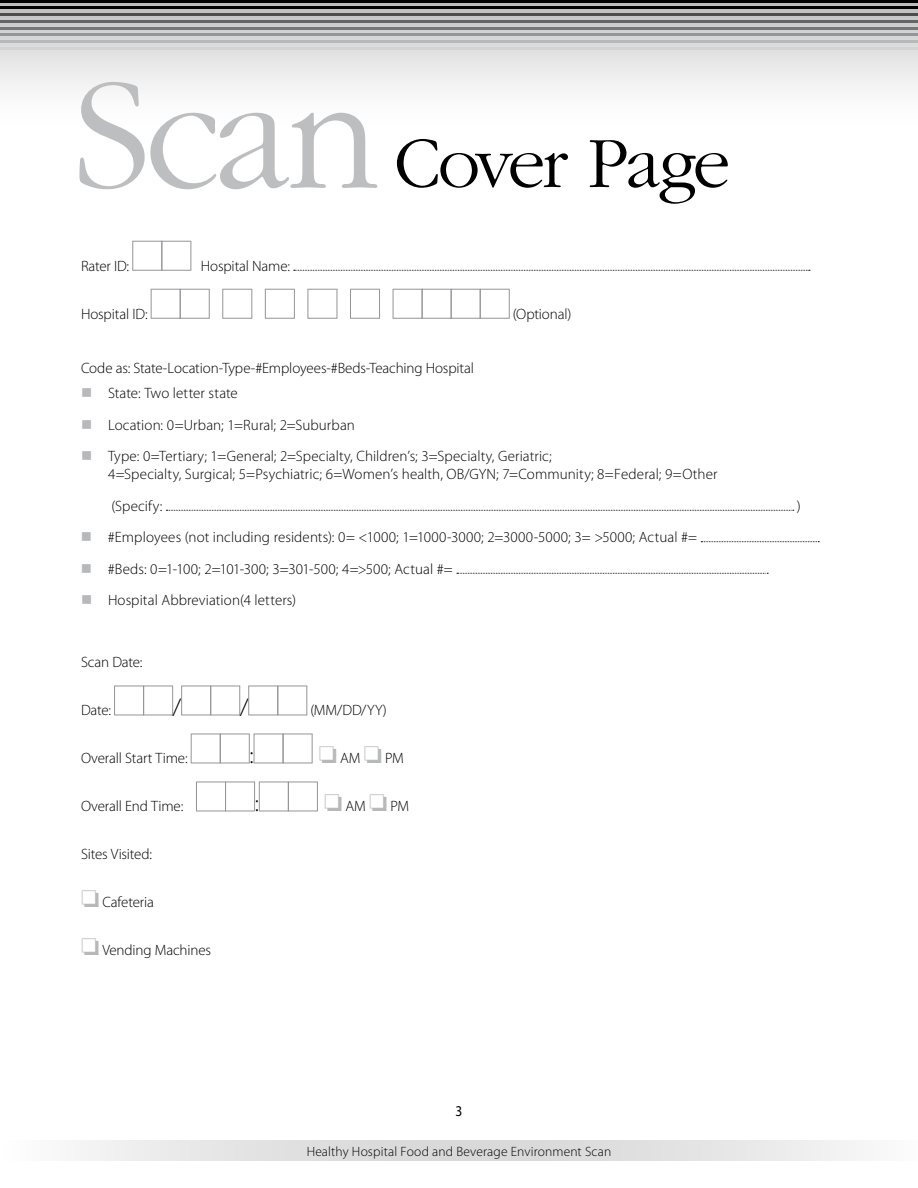
<style>
.page{position:relative;width:918px;height:1188px;background:#fff}
.page>*{position:absolute;margin:0;border:0;box-sizing:border-box;transform-origin:0 0}
.t1{font:300 165px "ITC Garamond Std";color:#bcbec0}
.t2{font:300 75px "ITC Garamond Std";letter-spacing:-.055em;color:#000}
.P1{font:300 24px "Myriad Pro";color:#000}
.P1-2{font:300 15px/18px "Myriad Pro";color:#000}
.t3{font:15px "Myriad Pro";color:#000;scale:.9 1}
.t4{font:300 13.5px "Myriad Pro";letter-spacing:.01em;color:#000}
.s1{color:#b6b8ba}
</style>
<div class="page">
<svg style="left:81px;top:1140px;width:774px;height:21px;fill:#e1e1e1"></svg>
<svg style="left:0;top:2px;width:918px;height:88px"></svg>
<hr style="left:0;top:27px;width:918px;height:2px;background:#757779">
<hr style="left:0;top:47px;width:918px;height:2px;background:#d1d3d4">
<hr style="left:0;top:34px;width:918px;height:2px;background:#939598">
<hr style="left:0;top:14px;width:918px;height:2px;background:#4d4d4f">
<hr style="left:0;top:0;width:918px;height:2px;background:#000">
<hr style="left:0;top:41px;width:918px;height:2px;background:#b6b8ba">
<hr style="left:0;top:20px;width:918px;height:2px;background:#636466">
<hr style="left:0;top:7px;width:918px;height:2px;background:#000">
<hr style="left:132px;top:241px;width:30px;height:1px;background:#939598">
<hr style="left:161px;top:241px;width:30px;height:1px;background:#939598">
<hr style="left:132px;top:270px;width:30px;height:1px;background:#939598">
<hr style="left:161px;top:270px;width:30px;height:1px;background:#939598">
<svg style="left:132px;top:241px;width:1px;height:29px"></svg>
<svg style="left:161px;top:242px;width:1px;height:28px"></svg>
<svg style="left:191px;top:241px;width:1px;height:29px"></svg>
<svg style="left:294px;top:270px;width:516px;height:1px"></svg>
<hr style="left:151px;top:289px;width:30px;height:1px;background:#939598">
<hr style="left:180px;top:289px;width:30px;height:1px;background:#939598">
<hr style="left:151px;top:318px;width:30px;height:1px;background:#939598">
<hr style="left:180px;top:318px;width:30px;height:1px;background:#939598">
<svg style="left:151px;top:289px;width:1px;height:29px"></svg>
<svg style="left:180px;top:290px;width:1px;height:28px"></svg>
<svg style="left:209px;top:289px;width:1px;height:29px"></svg>
<hr style="left:222px;top:289px;width:30px;height:1px;background:#939598">
<hr style="left:222px;top:318px;width:30px;height:1px;background:#939598">
<svg style="left:222px;top:289px;width:1px;height:29px"></svg>
<svg style="left:251px;top:289px;width:1px;height:29px"></svg>
<hr style="left:265px;top:289px;width:30px;height:1px;background:#939598">
<hr style="left:265px;top:318px;width:30px;height:1px;background:#939598">
<svg style="left:265px;top:290px;width:1px;height:28px"></svg>
<svg style="left:294px;top:289px;width:1px;height:29px"></svg>
<svg style="left:308px;top:289px;width:30px;height:30px"></svg>
<hr style="left:350px;top:289px;width:30px;height:1px;background:#939598">
<hr style="left:350px;top:318px;width:30px;height:1px;background:#939598">
<svg style="left:350px;top:290px;width:1px;height:28px"></svg>
<svg style="left:379px;top:290px;width:1px;height:28px"></svg>
<hr style="left:422px;top:289px;width:30px;height:1px;background:#939598">
<hr style="left:422px;top:318px;width:30px;height:1px;background:#939598">
<svg style="left:393px;top:289px;width:30px;height:30px"></svg>
<hr style="left:451px;top:289px;width:30px;height:1px;background:#939598">
<hr style="left:480px;top:289px;width:30px;height:1px;background:#939598">
<hr style="left:451px;top:318px;width:30px;height:1px;background:#939598">
<hr style="left:480px;top:318px;width:30px;height:1px;background:#939598">
<svg style="left:451px;top:290px;width:1px;height:28px"></svg>
<svg style="left:480px;top:290px;width:1px;height:28px"></svg>
<svg style="left:509px;top:289px;width:1px;height:29px"></svg>
<svg style="left:166px;top:510px;width:628px;height:1px"></svg>
<svg style="left:701px;top:541px;width:118px;height:1px"></svg>
<svg style="left:457px;top:573px;width:311px;height:1px"></svg>
<hr style="left:114px;top:686px;width:30px;height:1px;background:#939598">
<hr style="left:143px;top:686px;width:30px;height:1px;background:#939598">
<hr style="left:114px;top:715px;width:30px;height:1px;background:#939598">
<hr style="left:143px;top:715px;width:30px;height:1px;background:#939598">
<svg style="left:114px;top:687px;width:1px;height:28px"></svg>
<svg style="left:143px;top:687px;width:1px;height:28px"></svg>
<svg style="left:172px;top:687px;width:1px;height:28px"></svg>
<hr style="left:181px;top:686px;width:30px;height:1px;background:#939598">
<hr style="left:210px;top:686px;width:30px;height:1px;background:#939598">
<hr style="left:181px;top:715px;width:30px;height:1px;background:#939598">
<hr style="left:210px;top:715px;width:30px;height:1px;background:#939598">
<svg style="left:181px;top:687px;width:1px;height:28px"></svg>
<svg style="left:210px;top:687px;width:1px;height:28px"></svg>
<svg style="left:239px;top:686px;width:1px;height:29px"></svg>
<hr style="left:248px;top:686px;width:30px;height:1px;background:#939598">
<hr style="left:277px;top:686px;width:30px;height:1px;background:#939598">
<hr style="left:248px;top:715px;width:30px;height:1px;background:#939598">
<hr style="left:277px;top:715px;width:30px;height:1px;background:#939598">
<svg style="left:248px;top:686px;width:1px;height:29px"></svg>
<svg style="left:277px;top:687px;width:1px;height:28px"></svg>
<svg style="left:306px;top:686px;width:1px;height:29px"></svg>
<hr style="left:191px;top:734px;width:30px;height:1px;background:#939598">
<hr style="left:220px;top:734px;width:30px;height:1px;background:#939598">
<hr style="left:191px;top:763px;width:30px;height:1px;background:#939598">
<hr style="left:220px;top:763px;width:30px;height:1px;background:#939598">
<svg style="left:191px;top:734px;width:1px;height:29px"></svg>
<svg style="left:220px;top:735px;width:1px;height:28px"></svg>
<hr style="left:283px;top:734px;width:30px;height:1px;background:#939598">
<hr style="left:283px;top:763px;width:30px;height:1px;background:#939598">
<svg style="left:249px;top:734px;width:35px;height:30px"></svg>
<svg style="left:312px;top:734px;width:1px;height:29px"></svg>
<hr style="left:196px;top:782px;width:30px;height:1px;background:#939598">
<hr style="left:225px;top:782px;width:30px;height:1px;background:#939598">
<hr style="left:196px;top:811px;width:30px;height:1px;background:#939598">
<hr style="left:225px;top:811px;width:30px;height:1px;background:#939598">
<svg style="left:196px;top:783px;width:1px;height:28px"></svg>
<svg style="left:225px;top:783px;width:1px;height:28px"></svg>
<hr style="left:259px;top:782px;width:30px;height:1px;background:#939598">
<hr style="left:288px;top:782px;width:30px;height:1px;background:#939598">
<hr style="left:259px;top:811px;width:30px;height:1px;background:#939598">
<hr style="left:288px;top:811px;width:30px;height:1px;background:#939598">
<svg style="left:254px;top:782px;width:6px;height:29px"></svg>
<svg style="left:288px;top:783px;width:1px;height:28px"></svg>
<svg style="left:317px;top:783px;width:1px;height:28px"></svg>
<h2 class="t1" style="left:72px;top:47px;width:308px">Scan</h2>
<h2 class="t2" style="left:394px;top:123px;width:338px">Cover Page</h2>
<p class="P1-2" style="left:81px;top:257px;width:50px">Rater ID:</p>
<p class="P1-2" style="left:201px;top:257px;width:91px">Hospital Name:</p>
<p class="P1-2" style="left:81px;top:305px;width:68px">Hospital ID:</p>
<p class="P1-2" style="left:513px;top:305px;width:60px">(Optional)</p>
<p class="P1-2" style="left:81px;top:360px;width:395px">Code as: State-Location-Type-#Employees-#Beds-Teaching Hospital</p>
<p class="P1-2" style="left:108px;top:384px;width:131px">State: Two letter state</p>
<p class="P1-2" style="left:108px;top:416px;width:248px">Location: 0=Urban; 1=Rural; 2=Suburban</p>
<p class="P1-2" style="left:108px;top:447px;width:611px">Type: 0=Tertiary; 1=General; 2=Specialty, Children’s; 3=Specialty, Geriatric;<br>4=Specialty, Surgical; 5=Psychiatric; 6=Women’s health, OB/GYN; 7=Community; 8=Federal; 9=Other</p>
<p class="P1-2" style="left:111px;top:497px;width:52px">(Specify:</p>
<p class="P1-2" style="left:797px;top:497px;width:5px">)</p>
<p class="P1-2" style="left:108px;top:528px;width:591px">#Employees (not including residents): 0= &lt;1000; 1=1000-3000; 2=3000-5000; 3= &gt;5000; Actual #=</p>
<p class="P1-2" style="left:108px;top:560px;width:346px">#Beds: 0=1-100; 2=101-300; 3=301-500; 4=&gt;500; Actual #=</p>
<p class="P1-2" style="left:108px;top:591px;width:190px">Hospital Abbreviation(4 letters)</p>
<p class="P1-2" style="left:81px;top:654px;width:63px">Scan Date:</p>
<p class="P1-2" style="left:81px;top:702px;width:32px">Date:</p>
<p class="P1" style="left:173px;top:694px;width:10px">/</p>
<p class="P1" style="left:240px;top:694px;width:10px">/</p>
<p class="P1-2" style="left:310px;top:702px;width:78px">(MM/DD/YY)</p>
<p class="P1-2" style="left:81px;top:750px;width:108px">Overall Start Time:</p>
<p class="P1" style="left:250px;top:742px;width:6px">:</p>
<p class="P1-2" style="left:319px;top:750px;width:87px"><span class="s1">❏</span> AM <span class="s1">❏</span> PM</p>
<p class="P1-2" style="left:81px;top:798px;width:104px">Overall End Time:</p>
<p class="P1" style="left:255px;top:790px;width:6px">:</p>
<p class="P1-2" style="left:324px;top:798px;width:87px"><span class="s1">❏</span> AM <span class="s1">❏</span> PM</p>
<p class="P1-2" style="left:81px;top:846px;width:73px">Sites Visited:</p>
<p class="P1-2" style="left:81px;top:894px;width:75px"><span class="s1">❏</span> Cafeteria</p>
<p class="P1-2" style="left:81px;top:942px;width:132px"><span class="s1">❏</span> Vending Machines</p>
<p class="t3" style="left:456px;top:1102px;width:9px">3</p>
<p class="t4" style="left:307px;top:1144px;width:306px">Healthy Hospital Food and Beverage Environment Scan</p>
</div>
